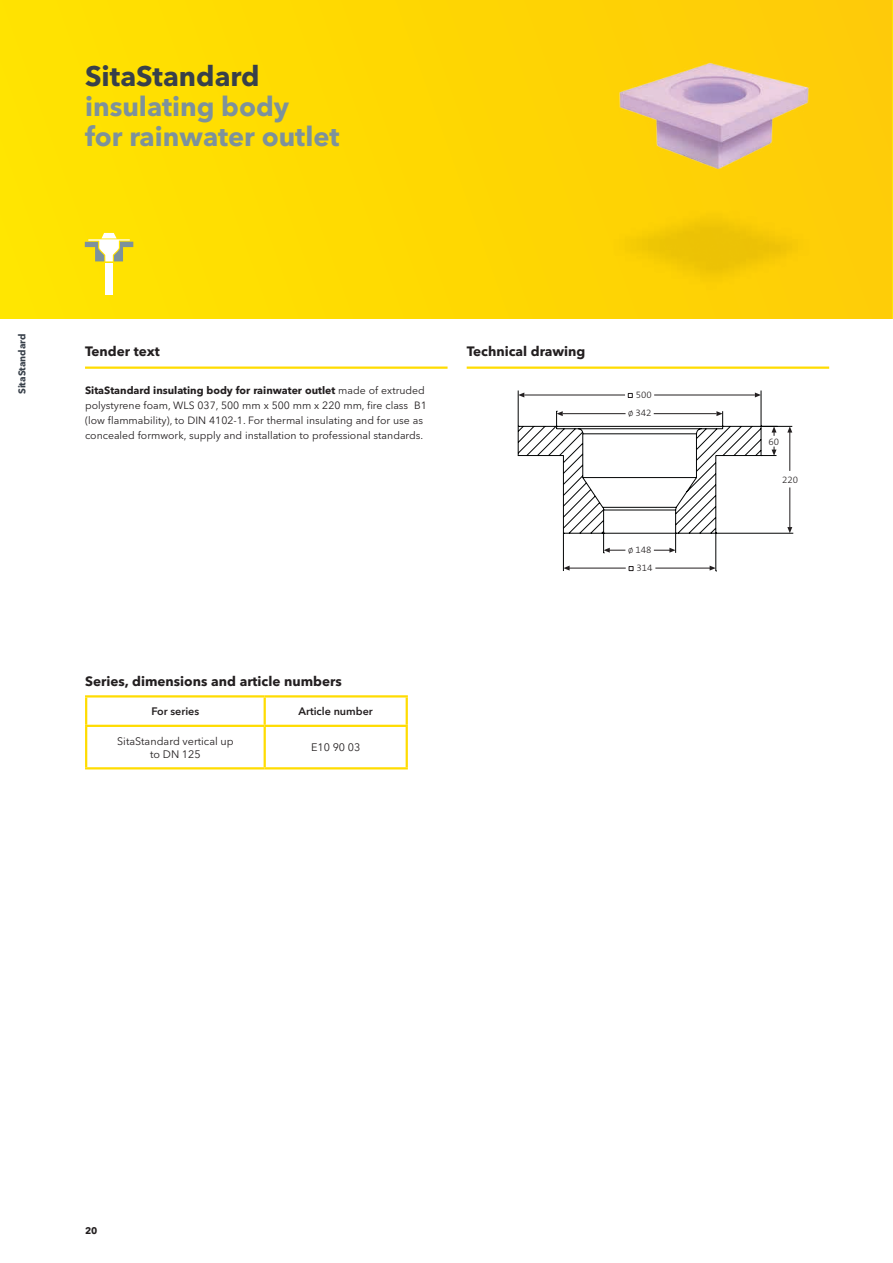
<style>
.page{position:relative;width:893px;height:1263px;background:#fff}
.page>*{position:absolute;margin:0;border:0;box-sizing:border-box;transform-origin:0 0}
.t1{font:700 28.05px "Avenir Next W1 G";color:#38404a}
.t2{font:700 27px/30px "Avenir Next W1 G";color:#7d929c}
.t3{font:700 13.5px "Avenir Next W1 G";color:#231f20}
.t4{font:10.8px/13.5px "Avenir Next W1 G";color:#231f20;text-align:center}
.t5{font:600 10.8px "Avenir Next W1 G";color:#231f20}
.t6{font:10.5px/15px "Avenir Next W1 G";color:#231f20}
.t7{font:300 9.75px "The Sans B3";color:#231f20}
.t8{font:700 9.75px "Avenir Next W1 G";color:#38404a}
.t9{font:700 9.6px "Avenir Next W1 G";color:#231f20}
.s1{font-weight:700}
</style>
<div class="page">
<div style="left:0;top:0;width:893px;height:319px;background:linear-gradient(to right,#ffe500,#feca08)"></div>
<hr style="left:892px;top:0;width:1px;height:319px;background:#ffe501">
<svg style="left:518px;top:390px;width:275px;height:182px"></svg>
<hr style="left:524px;top:395px;width:101px;height:1px;background:#231f20">
<svg style="left:518px;top:392px;width:6px;height:5px"></svg>
<hr style="left:654px;top:395px;width:101px;height:1px;background:#231f20">
<svg style="left:755px;top:392px;width:6px;height:5px"></svg>
<svg style="left:628px;top:393px;width:5px;height:5px"></svg>
<hr style="left:566px;top:568px;width:60px;height:1px;background:#231f20">
<svg style="left:563px;top:566px;width:7px;height:4px"></svg>
<hr style="left:655px;top:568px;width:56px;height:1px;background:#231f20">
<svg style="left:710px;top:566px;width:6px;height:4px"></svg>
<svg style="left:629px;top:566px;width:4px;height:5px"></svg>
<hr style="left:563px;top:413px;width:62px;height:1px;background:#231f20">
<svg style="left:557px;top:411px;width:6px;height:5px"></svg>
<hr style="left:654px;top:413px;width:62px;height:1px;background:#231f20">
<svg style="left:716px;top:411px;width:7px;height:5px"></svg>
<svg style="left:604px;top:548px;width:21px;height:5px"></svg>
<svg style="left:654px;top:548px;width:22px;height:5px"></svg>
<hr style="left:789px;top:431px;width:1px;height:40px;background:#231f20">
<svg style="left:787px;top:426px;width:5px;height:6px"></svg>
<hr style="left:789px;top:487px;width:1px;height:40px;background:#231f20">
<svg style="left:787px;top:527px;width:5px;height:6px"></svg>
<svg style="left:772px;top:426px;width:4px;height:10px"></svg>
<svg style="left:772px;top:446px;width:4px;height:10px"></svg>
<img style="left:562px;top:22px;width:299px;height:297px">
<hr style="left:85px;top:366px;width:363px;height:3px;background:#ffdc01">
<hr style="left:467px;top:366px;width:362px;height:3px;background:#ffdc01">
<hr style="left:85px;top:697px;width:2px;height:28px;background:#ffdc01">
<hr style="left:85px;top:695px;width:180px;height:2px;background:#ffdc01">
<hr style="left:264px;top:697px;width:2px;height:28px;background:#ffdc01">
<hr style="left:265px;top:695px;width:143px;height:2px;background:#ffdc01">
<hr style="left:406px;top:697px;width:2px;height:28px;background:#ffdc01">
<hr style="left:85px;top:727px;width:2px;height:40px;background:#ffdc01">
<hr style="left:85px;top:725px;width:180px;height:2px;background:#ffdc01">
<hr style="left:85px;top:767px;width:180px;height:2px;background:#ffdc01">
<hr style="left:264px;top:727px;width:2px;height:40px;background:#ffdc01">
<hr style="left:265px;top:725px;width:143px;height:2px;background:#ffdc01">
<hr style="left:406px;top:727px;width:2px;height:40px;background:#ffdc01">
<hr style="left:265px;top:767px;width:143px;height:2px;background:#ffdc01">
<div style="left:105px;top:263px;width:8px;height:31px;background:#fff"></div>
<svg style="left:85px;top:233px;width:48px;height:28px"></svg>
<h1 class="t1" style="left:85px;top:59px;width:176px">SitaStandard</h1>
<h2 class="t2" style="left:85px;top:91px;width:256px">insulating body<br>for rainwater outlet</h2>
<p class="t8" style="left:16px;top:394px;width:62px;rotate:-90deg">SitaStandard</p>
<p class="t3" style="left:85px;top:343px;width:76px">Tender text</p>
<p class="t3" style="left:467px;top:343px;width:120px">Technical drawing</p>
<p class="t6" style="left:85px;top:383px;width:343px"><span class="s1">SitaStandard insulating body for rainwater outlet</span> made of extruded polystyrene foam, WLS 037, 500 mm x 500 mm x 220 mm, fire class B1 (low flammability), to DIN 4102-1. For thermal insulating and for use as concealed formwork, supply and installation to professional standards.</p>
<p class="t3" style="left:85px;top:673px;width:258px">Series, dimensions and article numbers</p>
<p class="t5" style="left:152px;top:705px;width:49px">For series</p>
<p class="t5" style="left:299px;top:705px;width:76px">Article number</p>
<p class="t4" style="left:117px;top:734px;width:118px">SitaStandard vertical up to DN 125</p>
<p class="t4" style="left:311px;top:741px;width:51px">E10 90 03</p>
<p class="t7" style="left:636px;top:390px;width:18px">500</p>
<p class="t7" style="left:628px;top:408px;width:25px">ø 342</p>
<p class="t7" style="left:628px;top:544px;width:25px">ø 148</p>
<p class="t7" style="left:636px;top:563px;width:18px">314</p>
<p class="t7" style="left:768px;top:436px;width:12px">60</p>
<p class="t7" style="left:782px;top:474px;width:18px">220</p>
<p class="t9" style="left:85px;top:1224px;width:14px">20</p>
</div>
